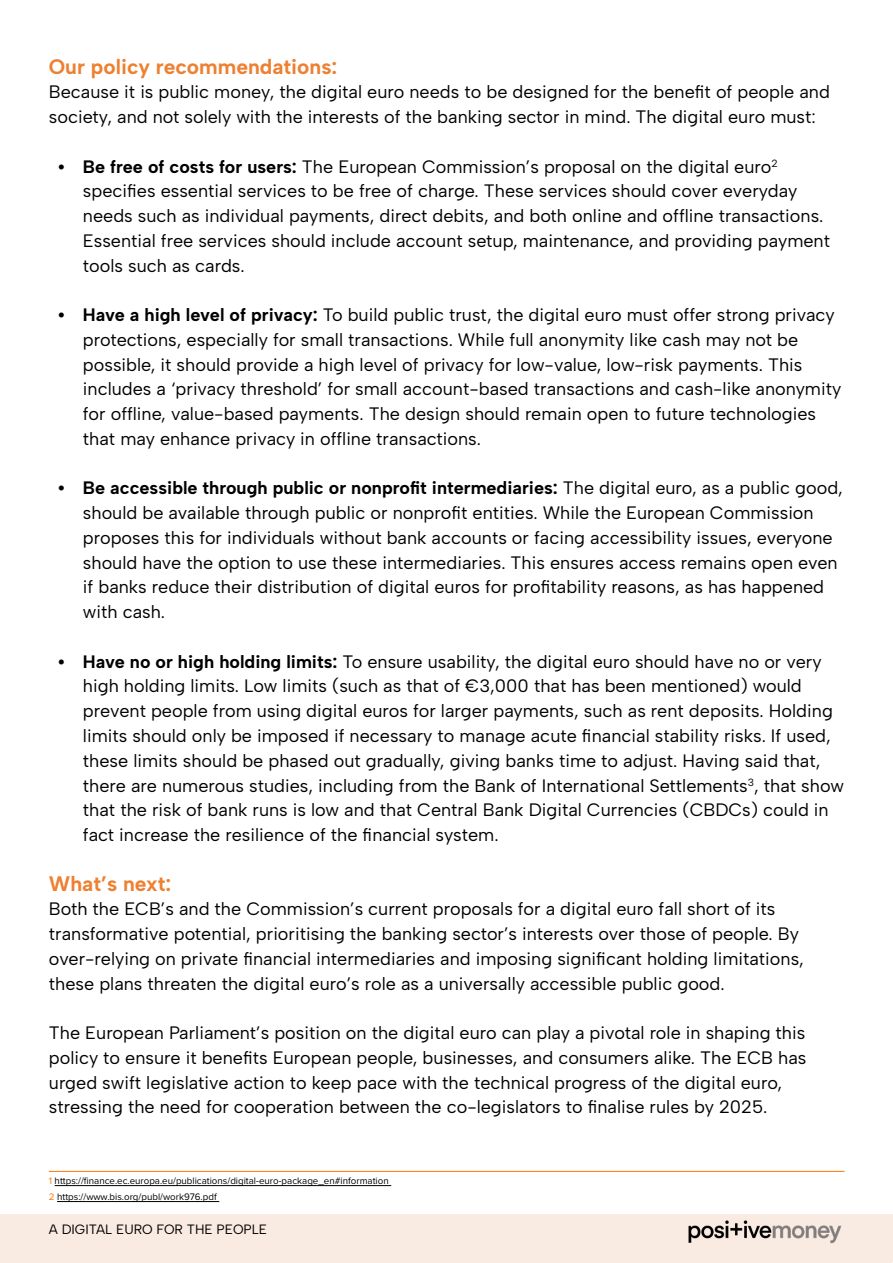
<style>
.page{position:relative;width:893px;height:1263px;background:#fff}
.page>*{position:absolute;margin:0;border:0;box-sizing:border-box;transform-origin:0 0}
.t1{font:700 21px "Albert Sans";color:#ee8031}
.t2{font:18px/24.8px "Albert Sans";color:#000}
.t3{font:13.5px "Albert Sans";color:#000}
.t4{font:9.75px/15.9px "Proxima Nova";color:#000}
.s1{font-weight:700}
.s2{color:#ff7800}
</style>
<div class="page">
<div style="left:0;top:1214px;width:893px;height:49px;background:#faebe2"></div>
<hr style="left:55px;top:1185px;width:336px;height:1px;background:#000">
<hr style="left:57px;top:1201px;width:162px;height:1px;background:#000">
<hr style="left:49px;top:1171px;width:795px;height:1px;background:#ff7800">
<img style="left:685px;top:1214px;width:173px;height:31px">
<p class="t1" style="left:49px;top:54px;width:290px">Our policy recommendations:</p>
<p class="t2" style="left:49px;top:80px;width:782px">Because it is public money, the digital euro needs to be designed for the benefit of people and society, and not solely with the interests of the banking sector in mind. The digital euro must:</p>
<p class="t2" style="left:83px;top:154px;width:749px;text-indent:-26px"><span class="s1">• Be free of costs for users:</span> The European Commission’s proposal on the digital euro<sup>2 </sup>specifies essential services to be free of charge. These services should cover everyday needs such as individual payments, direct debits, and both online and offline transactions.<br>Essential free services should include account setup, maintenance, and providing payment tools such as cards.</p>
<p class="t2" style="left:83px;top:303px;width:760px;text-indent:-26px"><span class="s1">• Have a high level of privacy:</span> To build public trust, the digital euro must offer strong privacy protections, especially for small transactions. While full anonymity like cash may not be possible, it should provide a high level of privacy for low-value, low-risk payments. This includes a ‘privacy threshold’ for small account-based transactions and cash-like anonymity for offline, value-based payments. The design should remain open to future technologies that may enhance privacy in offline transactions.</p>
<p class="t2" style="left:83px;top:476px;width:762px;text-indent:-26px"><span class="s1">• Be accessible through public or nonprofit intermediaries:</span> The digital euro, as a public good, should be available through public or nonprofit entities. While the European Commission proposes this for individuals without bank accounts or facing accessibility issues, everyone should have the option to use these intermediaries. This ensures access remains open even if banks reduce their distribution of digital euros for profitability reasons, as has happened with cash.</p>
<p class="t2" style="left:83px;top:649px;width:763px;text-indent:-26px"><span class="s1">• Have no or high holding limits:</span> To ensure usability, the digital euro should have no or very high holding limits. Low limits (such as that of €3,000 that has been mentioned) would prevent people from using digital euros for larger payments, such as rent deposits. Holding limits should only be imposed if necessary to manage acute financial stability risks. If used, these limits should be phased out gradually, giving banks time to adjust. Having said that, there are numerous studies, including from the Bank of International Settlements<sup>3</sup>, that show that the risk of bank runs is low and that Central Bank Digital Currencies (CBDCs) could in fact increase the resilience of the financial system.</p>
<p class="t1" style="left:49px;top:870px;width:124px">What’s next:</p>
<p class="t2" style="left:49px;top:897px;width:757px">Both the ECB’s and the Commission’s current proposals for a digital euro fall short of its transformative potential, prioritising the banking sector’s interests over those of people. By over-relying on private financial intermediaries and imposing significant holding limitations, these plans threaten the digital euro’s role as a universally accessible public good.</p>
<p class="t2" style="left:49px;top:1020px;width:759px">The European Parliament’s position on the digital euro can play a pivotal role in shaping this policy to ensure it benefits European people, businesses, and consumers alike. The ECB has urged swift legislative action to keep pace with the technical progress of the digital euro, stressing the need for cooperation between the co-legislators to finalise rules by 2025.</p>
<p class="t4" style="left:49px;top:1172px;width:341px"><span class="s2">1</span> https://finance.ec.europa.eu/publications/digital-euro-package_en#information<br><span class="s2">2</span> https://www.bis.org/publ/work976.pdf</p>
<p class="t3" style="left:49px;top:1221px;width:220px">A DIGITAL EURO FOR THE PEOPLE</p>
</div>
